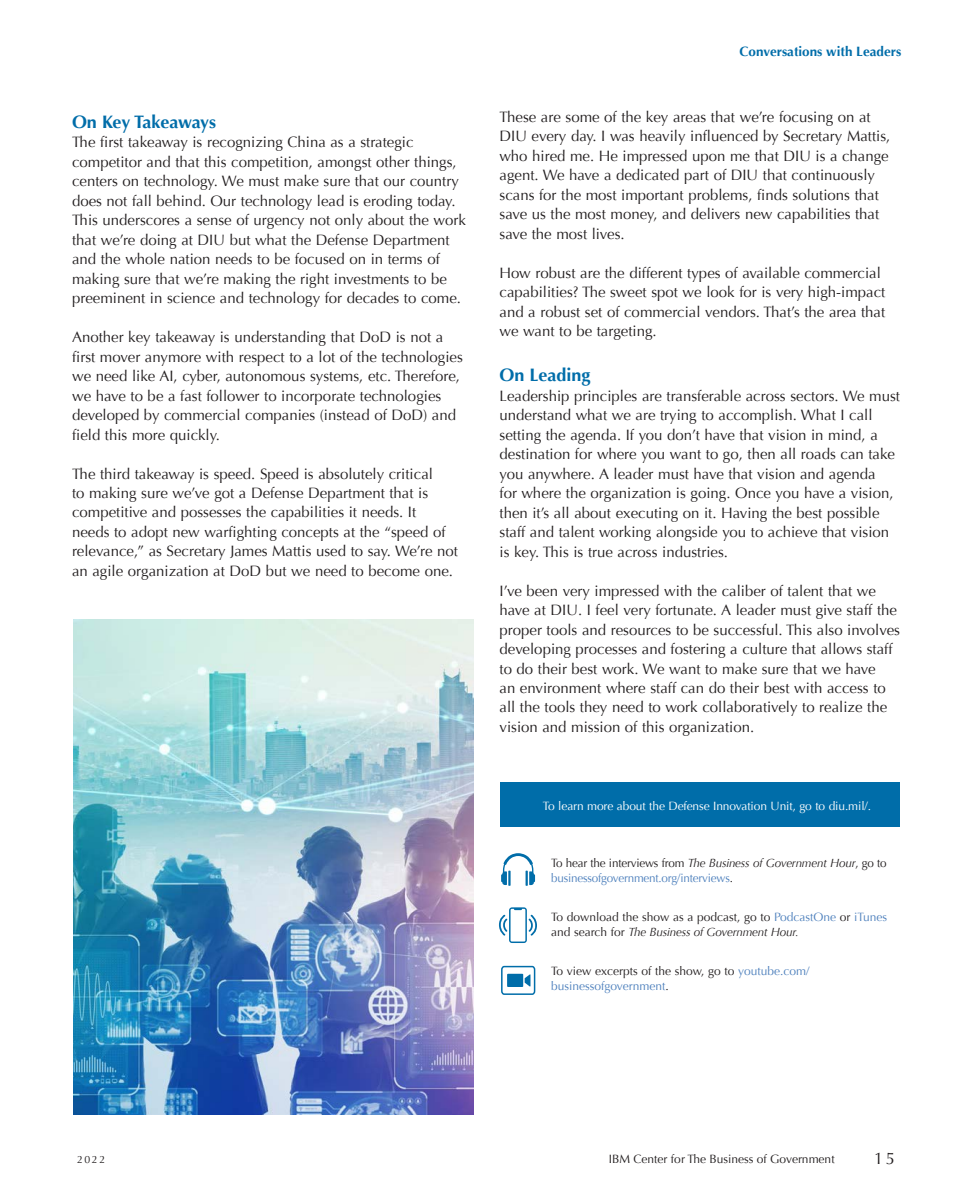
<style>
.page{position:relative;width:972px;height:1188px;background:#fff}
.page>*{position:absolute;margin:0;border:0;box-sizing:border-box;transform-origin:0 0}
.t1{font:700 18px "Optima";color:#006da9}
.t2{font:16.5px "Optima";color:#231f20}
.t3{font:15px/19.5px "Optima";color:#231f20}
.t4{font:700 13.5px "Optima";color:#006da9}
.t5{font:12px/15.8px "Optima";letter-spacing:-.015em;color:#4f81bd}
.t6{font:12px/15.8px "Optima";color:#231f20}
.t7{font:12px "Optima";letter-spacing:-.01em;color:#fff}
.t8{font:10.5px "Optima";color:#231f20}
.s1{color:#231f20}
.s2{font-style:italic;color:#231f20}
.s3{color:#4f81bd}
.s4{font-style:italic}
</style>
<div class="page">
<div style="left:500px;top:782px;width:400px;height:45px;background:#006da9"></div>
<svg style="left:501px;top:965px;width:35px;height:30px"></svg>
<svg style="left:501px;top:853px;width:34px;height:33px"></svg>
<hr style="left:508px;top:871px;width:3px;height:15px;background:#006da9">
<svg style="left:499px;top:907px;width:38px;height:36px"></svg>
<img style="left:73px;top:620px;width:400px;height:495px">
<p class="t1" style="left:72px;top:111px;width:146px">On Key Takeaways</p>
<p class="t3" style="left:72px;top:132px;width:395px">The first takeaway is recognizing China as a strategic competitor and that this competition, amongst other things, centers on technology. We must make sure that our country does not fall behind. Our technology lead is eroding today.<br>This underscores a sense of urgency not only about the work that we’re doing at DIU but what the Defense Department and the whole nation needs to be focused on in terms of making sure that we’re making the right investments to be preeminent in science and technology for decades to come.</p>
<p class="t3" style="left:72px;top:327px;width:392px">Another key takeaway is understanding that DoD is not a first mover anymore with respect to a lot of the technologies we need like AI, cyber, autonomous systems, etc. Therefore, we have to be a fast follower to incorporate technologies developed by commercial companies (instead of DoD) and field this more quickly.</p>
<p class="t3" style="left:72px;top:464px;width:387px">The third takeaway is speed. Speed is absolutely critical<br>to making sure we’ve got a Defense Department that is competitive and possesses the capabilities it needs. It<br>needs to adopt new warfighting concepts at the “speed of relevance,” as Secretary James Mattis used to say. We’re not an agile organization at DoD but we need to become one.</p>
<p class="t4" style="left:740px;top:44px;width:163px">Conversations with Leaders</p>
<p class="t3" style="left:500px;top:107px;width:392px">These are some of the key areas that we’re focusing on at DIU every day. I was heavily influenced by Secretary Mattis, who hired me. He impressed upon me that DIU is a change agent. We have a dedicated part of DIU that continuously scans for the most important problems, finds solutions that save us the most money, and delivers new capabilities that save the most lives.</p>
<p class="t3" style="left:500px;top:263px;width:387px">How robust are the different types of available commercial capabilities? The sweet spot we look for is very high-impact and a robust set of commercial vendors. That’s the area that we want to be targeting.</p>
<p class="t1" style="left:500px;top:364px;width:93px">On Leading</p>
<p class="t3" style="left:500px;top:386px;width:402px">Leadership principles are transferable across sectors. We must understand what we are trying to accomplish. What I call setting the agenda. If you don’t have that vision in mind, a destination for where you want to go, then all roads can take you anywhere. A leader must have that vision and agenda<br>for where the organization is going. Once you have a vision, then it’s all about executing on it. Having the best possible staff and talent working alongside you to achieve that vision is key. This is true across industries.</p>
<p class="t3" style="left:500px;top:581px;width:402px">I’ve been very impressed with the caliber of talent that we have at DIU. I feel very fortunate. A leader must give staff the proper tools and resources to be successful. This also involves developing processes and fostering a culture that allows staff to do their best work. We want to make sure that we have<br>an environment where staff can do their best with access to all the tools they need to work collaboratively to realize the vision and mission of this organization.</p>
<p class="t7" style="left:543px;top:799px;width:330px">To learn more about the Defense Innovation Unit, go to diu.mil/.</p>
<p class="t5" style="left:551px;top:855px;width:337px"><span class="s1">To hear the interviews from</span> <span class="s2">The Business of Government Hour</span><span class="s1">, go to </span>businessofgovernment.org/interviews<span class="s1">.</span></p>
<p class="t6" style="left:551px;top:909px;width:337px">To download the show as a podcast, go to <span class="s3">PodcastOne</span> or <span class="s3">iTunes </span>and search for <span class="s4">The Business of Government Hour.</span></p>
<p class="t5" style="left:551px;top:963px;width:260px"><span class="s1">To view excerpts of the show, go to</span> youtube.com/ businessofgovernment<span class="s1">.</span></p>
<p class="t8" style="left:77px;top:1154px;width:30px">2022</p>
<p class="t6" style="left:609px;top:1151px;width:227px">IBM Center for The Business of Government</p>
<p class="t2" style="left:874px;top:1149px;width:22px">15</p>
</div>
